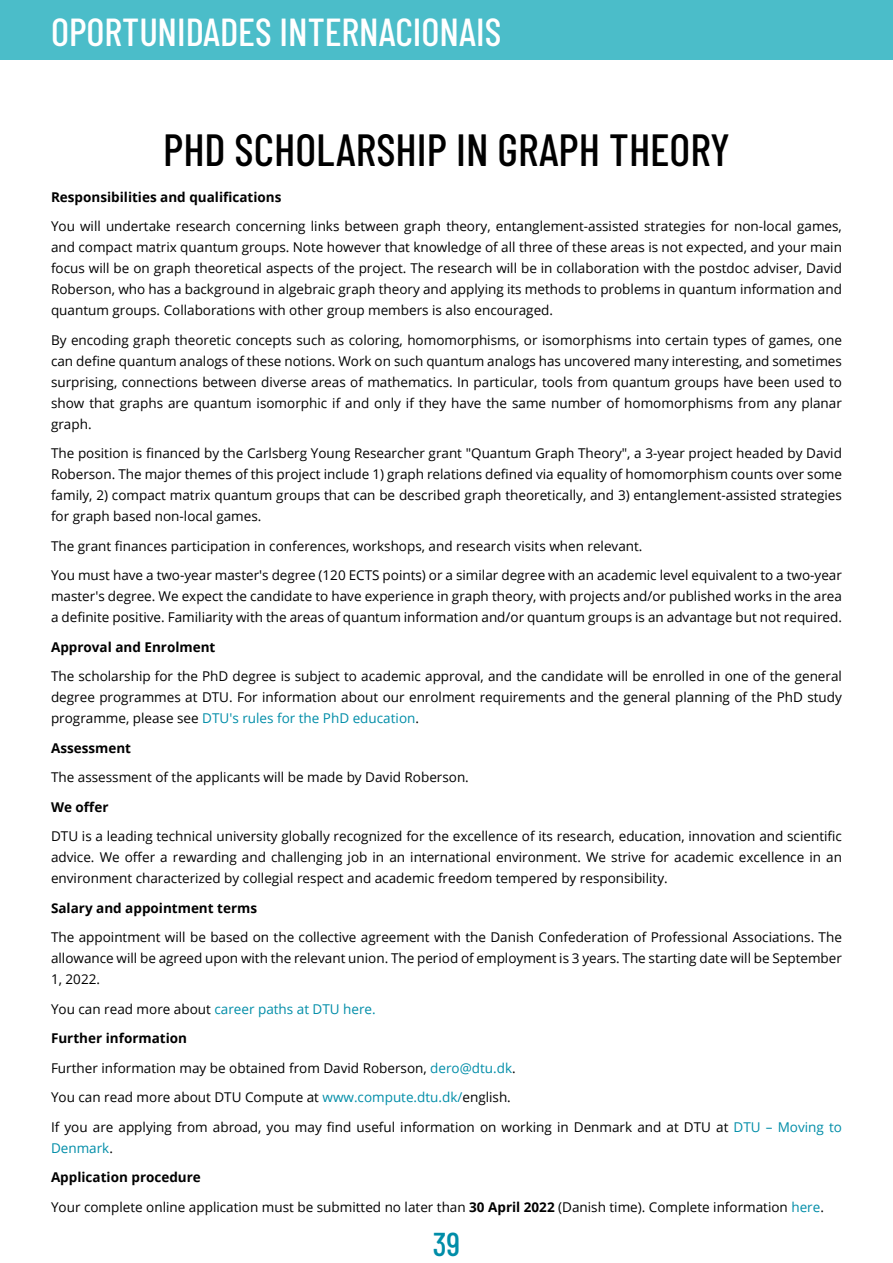
<style>
.page{position:relative;width:893px;height:1263px;background:#fff}
.page>*{position:absolute;margin:0;border:0;box-sizing:border-box;transform-origin:0 0}
.t1{font:500 45px "Barlow Condensed";color:#000}
.t2{font:500 39px "Barlow Condensed";color:#fff}
.t3{font:500 33px "Barlow Condensed";color:#008da8}
.t4{font:13.5px/21px "Open Sans";color:#000;text-align:justify}
.t5{font:700 13.5px "Open Sans";color:#000}
.s1{color:#008da8}
.s2{font-weight:700}
</style>
<div class="page">
<div style="left:0;top:0;width:893px;height:60px;background:#4bbdc9"></div>
<h2 class="t2" style="left:51px;top:4px;width:452px">OPORTUNIDADES INTERNACIONAIS</h2>
<h1 class="t1" style="left:163px;top:118px;width:568px">PHD SCHOLARSHIP IN GRAPH THEORY</h1>
<p class="t5" style="left:51px;top:187px;width:232px">Responsibilities and qualifications</p>
<p class="t4" style="left:51px;top:215px;width:792px">You will undertake research concerning links between graph theory, entanglement-assisted strategies for non-local games, and compact matrix quantum groups. Note however that knowledge of all three of these areas is not expected, and your main focus will be on graph theoretical aspects of the project. The research will be in collaboration with the postdoc adviser, David Roberson, who has a background in algebraic graph theory and applying its methods to problems in quantum information and quantum groups. Collaborations with other group members is also encouraged.</p>
<p class="t4" style="left:51px;top:329px;width:792px">By encoding graph theoretic concepts such as coloring, homomorphisms, or isomorphisms into certain types of games, one can define quantum analogs of these notions. Work on such quantum analogs has uncovered many interesting, and sometimes surprising, connections between diverse areas of mathematics. In particular, tools from quantum groups have been used to show that graphs are quantum isomorphic if and only if they have the same number of homomorphisms from any planar graph.</p>
<p class="t4" style="left:51px;top:442px;width:792px">The position is financed by the Carlsberg Young Researcher grant "Quantum Graph Theory", a 3-year project headed by David Roberson. The major themes of this project include 1) graph relations defined via equality of homomorphism counts over some family, 2) compact matrix quantum groups that can be described graph theoretically, and 3) entanglement-assisted strategies for graph based non-local games.</p>
<p class="t4" style="left:51px;top:531px;width:792px;line-height:29.5px">The grant finances participation in conferences, workshops, and research visits when relevant.<br>You must have a two-year master's degree (120 ECTS points) or a similar degree with an academic level equivalent to a two-year</p>
<p class="t4" style="left:51px;top:585px;width:792px">master's degree. We expect the candidate to have experience in graph theory, with projects and/or published works in the area a definite positive. Familiarity with the areas of quantum information and/or quantum groups is an advantage but not required.</p>
<p class="t5" style="left:51px;top:637px;width:166px">Approval and Enrolment</p>
<p class="t4" style="left:51px;top:665px;width:792px">The scholarship for the PhD degree is subject to academic approval, and the candidate will be enrolled in one of the general degree programmes at DTU. For information about our enrolment requirements and the general planning of the PhD study programme, please see <span class="s1">DTU's rules for the PhD education</span>.</p>
<p class="t5" style="left:51px;top:738px;width:82px">Assessment</p>
<p class="t4" style="left:51px;top:766px;width:419px">The assessment of the applicants will be made by David Roberson.</p>
<p class="t5" style="left:51px;top:797px;width:59px">We offer</p>
<p class="t4" style="left:51px;top:825px;width:792px">DTU is a leading technical university globally recognized for the excellence of its research, education, innovation and scientific advice. We offer a rewarding and challenging job in an international environment. We strive for academic excellence in an environment characterized by collegial respect and academic freedom tempered by responsibility.</p>
<p class="t5" style="left:51px;top:898px;width:208px">Salary and appointment terms</p>
<p class="t4" style="left:51px;top:926px;width:792px">The appointment will be based on the collective agreement with the Danish Confederation of Professional Associations. The allowance will be agreed upon with the relevant union. The period of employment is 3 years. The starting date will be September 1, 2022.</p>
<p class="t4" style="left:51px;top:994px;width:792px;line-height:29.5px;text-align:left">You can read more about <span class="s1">career paths at DTU here.<br></span><span class="s2">Further information<br></span>Further information may be obtained from David Roberson, <span class="s1">dero@dtu.dk</span>.<br>You can read more about DTU Compute at <span class="s1">www.compute.dtu.dk/</span>english.<br>If you are applying from abroad, you may find useful information on working in Denmark and at DTU at <span class="s1">DTU – Moving to</span></p>
<p class="t4" style="left:51px;top:1133px;width:774px;line-height:29.5px;text-align:left"><span class="s1">Denmark</span>.<br><span class="s2">Application procedure<br></span>Your complete online application must be submitted no later than <span class="s2">30 April 2022</span> (Danish time). Complete information <span class="s1">here</span>.</p>
<h3 class="t3" style="left:433px;top:1220px;width:29px">39</h3>
</div>
